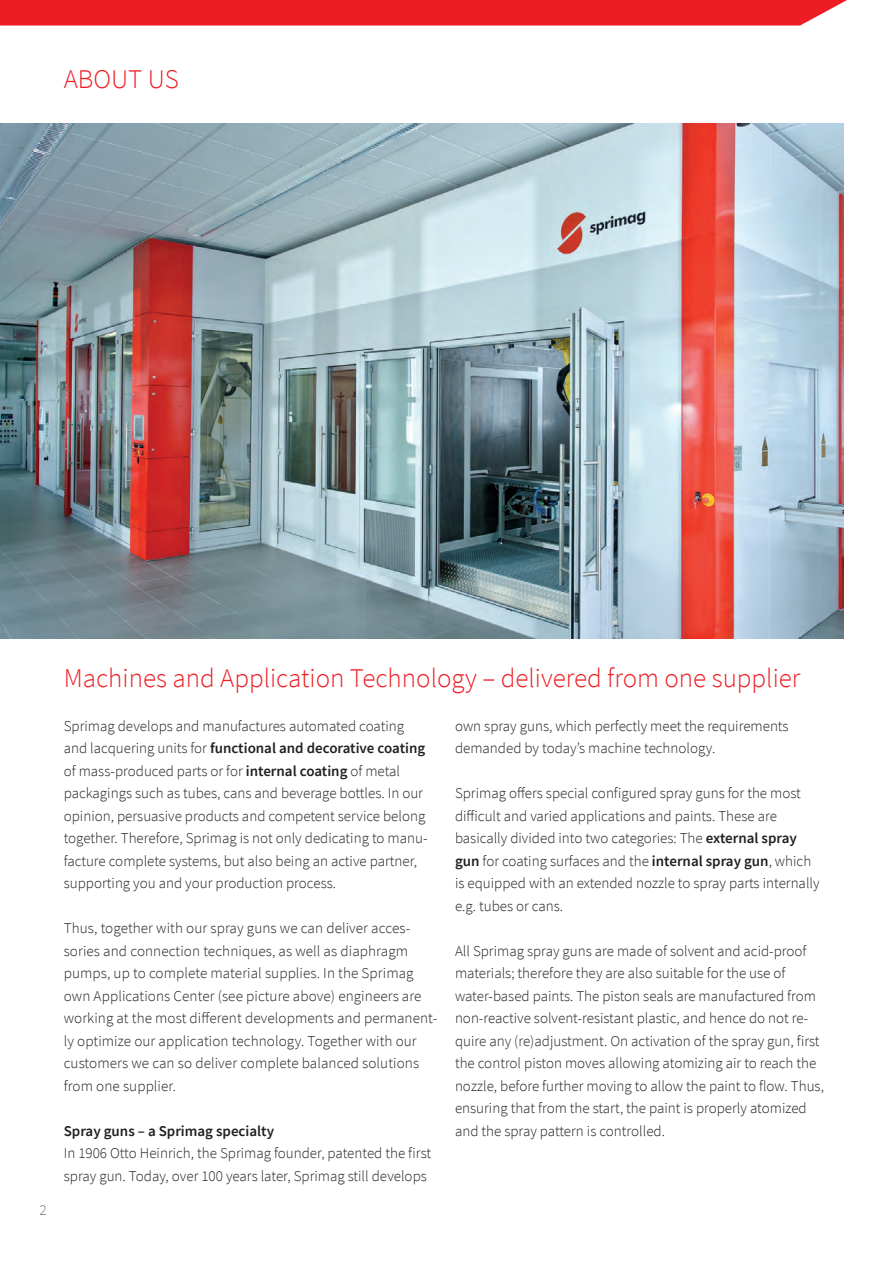
<style>
.page{position:relative;width:893px;height:1263px;background:#fff}
.page>*{position:absolute;margin:0;border:0;box-sizing:border-box;transform-origin:0 0}
.t1{font:300 27px "Source Sans Pro";color:#ee1d23}
.t2{font:300 15px/22.5px "Source Sans Pro";color:#231f20}
.t3{font:600 15px "Source Sans Pro";color:#231f20}
.t4{font:300 15px "Source Sans Pro";color:#6c6d70}
.s1{font-weight:600}
</style>
<div class="page">
<div style="left:0;top:0;width:847px;height:26px;background:#ee1d23"></div>
<img style="left:0;top:123px;width:843px;height:515px">
<h1 class="t1" style="left:64px;top:63px;width:116px">ABOUT US</h1>
<p class="t4" style="left:40px;top:1200px;width:9px">2</p>
<h1 class="t1" style="left:64px;top:661px;width:738px">Machines and Application Technology – delivered from one supplier</h1>
<p class="t2" style="left:64px;top:714px;width:365px">Sprimag develops and manufactures automated coating and lacquering units for <span class="s1">functional and decorative coating </span>of mass-produced parts or for <span class="s1">internal coating</span> of metal packagings such as tubes, cans and beverage bottles. In our opinion, persuasive products and competent service belong together. Therefore, Sprimag is not only dedicating to manu&shy;facture complete systems, but also being an active partner, supporting you and your production process.</p>
<p class="t2" style="left:64px;top:917px;width:375px">Thus, together with our spray guns we can deliver acces&shy;sories and connection techniques, as well as diaphragm pumps, up to complete material supplies. In the Sprimag own Applications Center (see picture above) engineers are working at the most different developments and permanent&shy;ly optimize our application technology. Together with our customers we can so deliver complete balanced solutions from one supplier.</p>
<p class="t3" style="left:64px;top:1121px;width:212px">Spray guns – a Sprimag specialty</p>
<p class="t2" style="left:64px;top:1142px;width:369px">In 1906 Otto Heinrich, the Sprimag founder, patented the first spray gun. Today, over 100 years later, Sprimag still develops</p>
<p class="t2" style="left:455px;top:714px;width:335px">own spray guns, which perfectly meet the requirements demanded by today’s machine technology.</p>
<p class="t2" style="left:455px;top:782px;width:366px">Sprimag offers special configured spray guns for the most difficult and varied applications and paints. These are basically divided into two categories: The <span class="s1">external spray gun</span> for coating surfaces and the <span class="s1">internal spray gun</span>, which is equipped with an extended nozzle to spray parts internally e.g. tubes or cans.</p>
<p class="t2" style="left:455px;top:939px;width:370px">All Sprimag spray guns are made of solvent and acid-proof materials; therefore they are also suitable for the use of water-based paints. The piston seals are manufactured from non-reactive solvent-resistant plastic, and hence do not re&shy;quire any (re)adjustment. On activation of the spray gun, first the control piston moves allowing atomizing air to reach the nozzle, before further moving to allow the paint to flow. Thus, ensuring that from the start, the paint is properly atomized and the spray pattern is controlled.</p>
</div>
